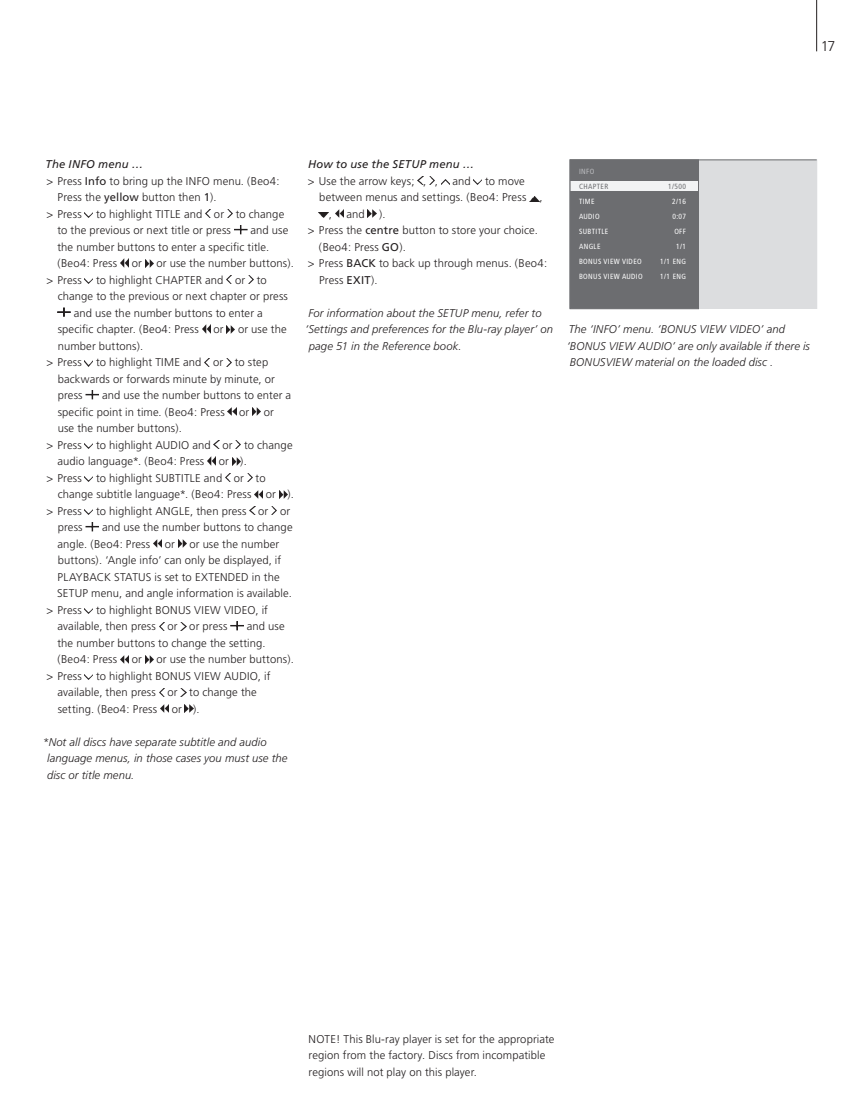
<style>
.page{position:relative;width:859px;height:1110px;background:#fff}
.page>*{position:absolute;margin:0;border:0;box-sizing:border-box;transform-origin:0 0}
.t1{font:300 14.25px "Frutiger";color:#231f20}
.t2{font:300 11.25px/16.5px "Frutiger";letter-spacing:.01em;color:#231f20}
.t3{font:italic 300 11.25px/16.5px "Frutiger";letter-spacing:.01em;color:#231f20}
.t4{font:italic 11.25px "Frutiger";letter-spacing:.015em;color:#231f20}
.t5{font:condensed 7.5px "Frutiger";letter-spacing:.05em;color:#fff}
.t6{font:condensed 7.5px "Frutiger";letter-spacing:.05em;color:#6c6d70}
.t7{font:condensed 7.5px "Frutiger";color:#bcbdc0}
.s1{font-weight:400}
</style>
<div class="page">
<svg style="left:85px;top:212px;width:8px;height:6px"></svg>
<svg style="left:205px;top:209px;width:6px;height:9px"></svg>
<svg style="left:227px;top:209px;width:6px;height:9px"></svg>
<svg style="left:234px;top:225px;width:13px;height:9px"></svg>
<svg style="left:120px;top:259px;width:9px;height:8px"></svg>
<svg style="left:145px;top:259px;width:8px;height:8px"></svg>
<svg style="left:85px;top:278px;width:8px;height:6px"></svg>
<svg style="left:227px;top:275px;width:5px;height:9px"></svg>
<svg style="left:248px;top:275px;width:6px;height:9px"></svg>
<svg style="left:57px;top:308px;width:14px;height:9px"></svg>
<svg style="left:202px;top:325px;width:8px;height:8px"></svg>
<svg style="left:227px;top:325px;width:8px;height:8px"></svg>
<svg style="left:85px;top:361px;width:8px;height:5px"></svg>
<svg style="left:205px;top:358px;width:5px;height:8px"></svg>
<svg style="left:226px;top:358px;width:6px;height:8px"></svg>
<svg style="left:86px;top:390px;width:13px;height:9px"></svg>
<svg style="left:228px;top:407px;width:8px;height:9px"></svg>
<svg style="left:252px;top:407px;width:9px;height:9px"></svg>
<svg style="left:85px;top:443px;width:8px;height:6px"></svg>
<svg style="left:214px;top:440px;width:5px;height:9px"></svg>
<svg style="left:236px;top:440px;width:5px;height:9px"></svg>
<svg style="left:207px;top:457px;width:9px;height:8px"></svg>
<svg style="left:232px;top:457px;width:8px;height:8px"></svg>
<svg style="left:85px;top:476px;width:8px;height:6px"></svg>
<svg style="left:225px;top:473px;width:6px;height:9px"></svg>
<svg style="left:247px;top:473px;width:5px;height:9px"></svg>
<svg style="left:255px;top:490px;width:8px;height:8px"></svg>
<svg style="left:279px;top:490px;width:8px;height:8px"></svg>
<svg style="left:85px;top:509px;width:8px;height:6px"></svg>
<svg style="left:250px;top:506px;width:5px;height:9px"></svg>
<svg style="left:271px;top:506px;width:6px;height:9px"></svg>
<svg style="left:86px;top:522px;width:13px;height:9px"></svg>
<svg style="left:153px;top:539px;width:9px;height:9px"></svg>
<svg style="left:178px;top:539px;width:8px;height:9px"></svg>
<svg style="left:85px;top:608px;width:8px;height:6px"></svg>
<svg style="left:159px;top:622px;width:5px;height:8px"></svg>
<svg style="left:181px;top:622px;width:5px;height:8px"></svg>
<svg style="left:231px;top:621px;width:13px;height:9px"></svg>
<svg style="left:120px;top:655px;width:9px;height:8px"></svg>
<svg style="left:145px;top:655px;width:8px;height:8px"></svg>
<svg style="left:85px;top:674px;width:8px;height:6px"></svg>
<svg style="left:159px;top:688px;width:5px;height:8px"></svg>
<svg style="left:181px;top:688px;width:5px;height:8px"></svg>
<svg style="left:160px;top:704px;width:9px;height:9px"></svg>
<svg style="left:185px;top:704px;width:8px;height:9px"></svg>
<svg style="left:418px;top:176px;width:5px;height:9px"></svg>
<svg style="left:429px;top:176px;width:6px;height:9px"></svg>
<svg style="left:441px;top:179px;width:8px;height:6px"></svg>
<svg style="left:474px;top:179px;width:8px;height:6px"></svg>
<svg style="left:530px;top:196px;width:9px;height:5px"></svg>
<svg style="left:319px;top:213px;width:10px;height:5px"></svg>
<svg style="left:335px;top:209px;width:8px;height:9px"></svg>
<svg style="left:368px;top:209px;width:8px;height:9px"></svg>
<svg style="left:570px;top:160px;width:247px;height:149px;background:#a5a6a9"></svg>
<hr style="left:816px;top:0;width:1px;height:51px;background:#231f20">
<p class="t1" style="left:821px;top:38px;width:16px">17</p>
<p class="t4" style="left:46px;top:158px;width:99px">The INFO menu …</p>
<p class="t2" style="left:46px;top:172px;width:235px">&gt; Press <span class="s1">Info</span> to bring up the INFO menu. (Beo4:</p>
<p class="t2" style="left:58px;top:189px;width:160px">Press the <span class="s1">yellow</span> button then <span class="s1">1</span>).</p>
<p class="t2" style="left:46px;top:205px;width:37px">&gt; Press</p>
<p class="t2" style="left:57px;top:205px;width:228px;text-indent:39px">to highlight TITLE and or to change to the previous or next title or press</p>
<p class="t2" style="left:57px;top:222px;width:232px;text-indent:193px">and use the number buttons to enter a specific title. (Beo4: Press</p>
<p class="t2" style="left:132px;top:255px;width:12px">or</p>
<p class="t2" style="left:156px;top:255px;width:139px">or use the number buttons).</p>
<p class="t2" style="left:46px;top:271px;width:37px">&gt; Press</p>
<p class="t2" style="left:96px;top:271px;width:172px">to highlight CHAPTER and or to</p>
<p class="t2" style="left:58px;top:288px;width:232px">change to the previous or next chapter or press</p>
<p class="t2" style="left:74px;top:304px;width:191px">and use the number buttons to enter a</p>
<p class="t2" style="left:58px;top:321px;width:143px">specific chapter. (Beo4: Press</p>
<p class="t2" style="left:213px;top:321px;width:12px">or</p>
<p class="t2" style="left:238px;top:321px;width:50px">or use the</p>
<p class="t2" style="left:46px;top:337px;width:98px;text-indent:11px">number buttons). &gt; Press</p>
<p class="t2" style="left:58px;top:354px;width:219px;text-indent:38px">to highlight TIME and or to step backwards or forwards minute by minute, or press</p>
<p class="t2" style="left:58px;top:387px;width:235px;text-indent:44px">and use the number buttons to enter a specific point in time. (Beo4: Press</p>
<p class="t2" style="left:239px;top:403px;width:12px">or</p>
<p class="t2" style="left:264px;top:403px;width:12px">or</p>
<p class="t2" style="left:46px;top:420px;width:137px;text-indent:11px">use the number buttons). &gt; Press</p>
<p class="t2" style="left:58px;top:436px;width:237px;text-indent:38px">to highlight AUDIO and or to change audio language*. (Beo4: Press</p>
<p class="t2" style="left:219px;top:453px;width:30px">or ).</p>
<p class="t2" style="left:58px;top:469px;width:209px;text-indent:38px">to highlight SUBTITLE and or to change subtitle language*. (Beo4: Press</p>
<p class="t2" style="left:46px;top:469px;width:37px">&gt; Press</p>
<p class="t2" style="left:266px;top:486px;width:30px">or ).</p>
<p class="t2" style="left:46px;top:502px;width:37px">&gt; Press</p>
<p class="t2" style="left:96px;top:502px;width:196px">to highlight ANGLE, then press or or</p>
<p class="t2" style="left:58px;top:519px;width:26px">press</p>
<p class="t2" style="left:58px;top:519px;width:237px;text-indent:44px">and use the number buttons to change angle. (Beo4: Press</p>
<p class="t2" style="left:165px;top:535px;width:12px">or</p>
<p class="t2" style="left:189px;top:535px;width:91px">or use the number</p>
<p class="t2" style="left:58px;top:552px;width:225px">buttons). ‘Angle info’ can only be displayed, if</p>
<p class="t2" style="left:58px;top:568px;width:224px">PLAYBACK STATUS is set to EXTENDED in the</p>
<p class="t2" style="left:57px;top:585px;width:236px">SETUP menu, and angle information is available.</p>
<p class="t2" style="left:46px;top:601px;width:37px">&gt; Press</p>
<p class="t2" style="left:58px;top:601px;width:212px;text-indent:38px">to highlight BONUS VIEW VIDEO, if available, then press or or press</p>
<p class="t2" style="left:57px;top:618px;width:229px;text-indent:189px">and use the number buttons to change the setting. (Beo4: Press</p>
<p class="t2" style="left:132px;top:651px;width:12px">or</p>
<p class="t2" style="left:156px;top:651px;width:139px">or use the number buttons).</p>
<p class="t2" style="left:58px;top:667px;width:214px;text-indent:38px">to highlight BONUS VIEW AUDIO, if available, then press or to change the setting. (Beo4: Press</p>
<p class="t2" style="left:46px;top:667px;width:37px">&gt; Press</p>
<p class="t2" style="left:172px;top:700px;width:30px">or ).</p>
<p class="t3" style="left:47px;top:733px;width:242px;text-indent:-4px">*Not all discs have separate subtitle and audio language menus, in those cases you must use the disc or title menu.</p>
<p class="t4" style="left:308px;top:158px;width:167px">How to use the SETUP menu …</p>
<p class="t2" style="left:308px;top:172px;width:131px">&gt; Use the arrow keys; , ,</p>
<p class="t2" style="left:452px;top:172px;width:20px">and</p>
<p class="t2" style="left:485px;top:172px;width:41px">to move</p>
<p class="t2" style="left:319px;top:189px;width:225px">between menus and settings. (Beo4: Press ,</p>
<p class="t2" style="left:329px;top:205px;width:5px">,</p>
<p class="t2" style="left:346px;top:205px;width:20px">and</p>
<p class="t2" style="left:379px;top:205px;width:8px">).</p>
<p class="t2" style="left:308px;top:222px;width:231px">&gt; Press the <span class="s1">centre</span> button to store your choice.</p>
<p class="t2" style="left:319px;top:238px;width:89px">(Beo4: Press <span class="s1">GO</span>).</p>
<p class="t2" style="left:308px;top:255px;width:241px">&gt; Press <span class="s1">BACK</span> to back up through menus. (Beo4:</p>
<p class="t2" style="left:319px;top:271px;width:60px">Press <span class="s1">EXIT</span>).</p>
<p class="t3" style="left:308px;top:304px;width:235px">For information about the SETUP menu, refer to</p>
<p class="t3" style="left:305px;top:321px;width:250px">‘Settings and preferences for the Blu-ray player’ on</p>
<p class="t3" style="left:309px;top:337px;width:154px">page 51 in the Reference book.</p>
<p class="t7" style="left:579px;top:167px;width:17px">INFO</p>
<p class="t6" style="left:579px;top:182px;width:31px">CHAPTER</p>
<p class="t6" style="left:668px;top:182px;width:19px">1/500</p>
<p class="t5" style="left:579px;top:197px;width:17px">TIME</p>
<p class="t5" style="left:672px;top:197px;width:15px">2/16</p>
<p class="t5" style="left:579px;top:212px;width:22px">AUDIO</p>
<p class="t5" style="left:672px;top:212px;width:15px">0:07</p>
<p class="t5" style="left:579px;top:227px;width:31px">SUBTITLE</p>
<p class="t5" style="left:674px;top:227px;width:13px">OFF</p>
<p class="t5" style="left:579px;top:242px;width:23px">ANGLE</p>
<p class="t5" style="left:676px;top:242px;width:11px">1/1</p>
<p class="t5" style="left:579px;top:257px;width:64px">BONUS VIEW VIDEO</p>
<p class="t5" style="left:660px;top:257px;width:27px">1/1 ENG</p>
<p class="t5" style="left:579px;top:272px;width:65px">BONUS VIEW AUDIO</p>
<p class="t5" style="left:660px;top:272px;width:27px">1/1 ENG</p>
<p class="t3" style="left:567px;top:321px;width:245px">The ‘INFO’ menu. ‘BONUS VIEW VIDEO’ and ‘BONUS VIEW AUDIO’ are only available if there is<br>BONUSVIEW material on the loaded disc .</p>
<p class="t2" style="left:309px;top:1030px;width:247px">NOTE! This Blu-ray player is set for the appropriate region from the factory. Discs from incompatible regions will not play on this player.</p>
</div>
